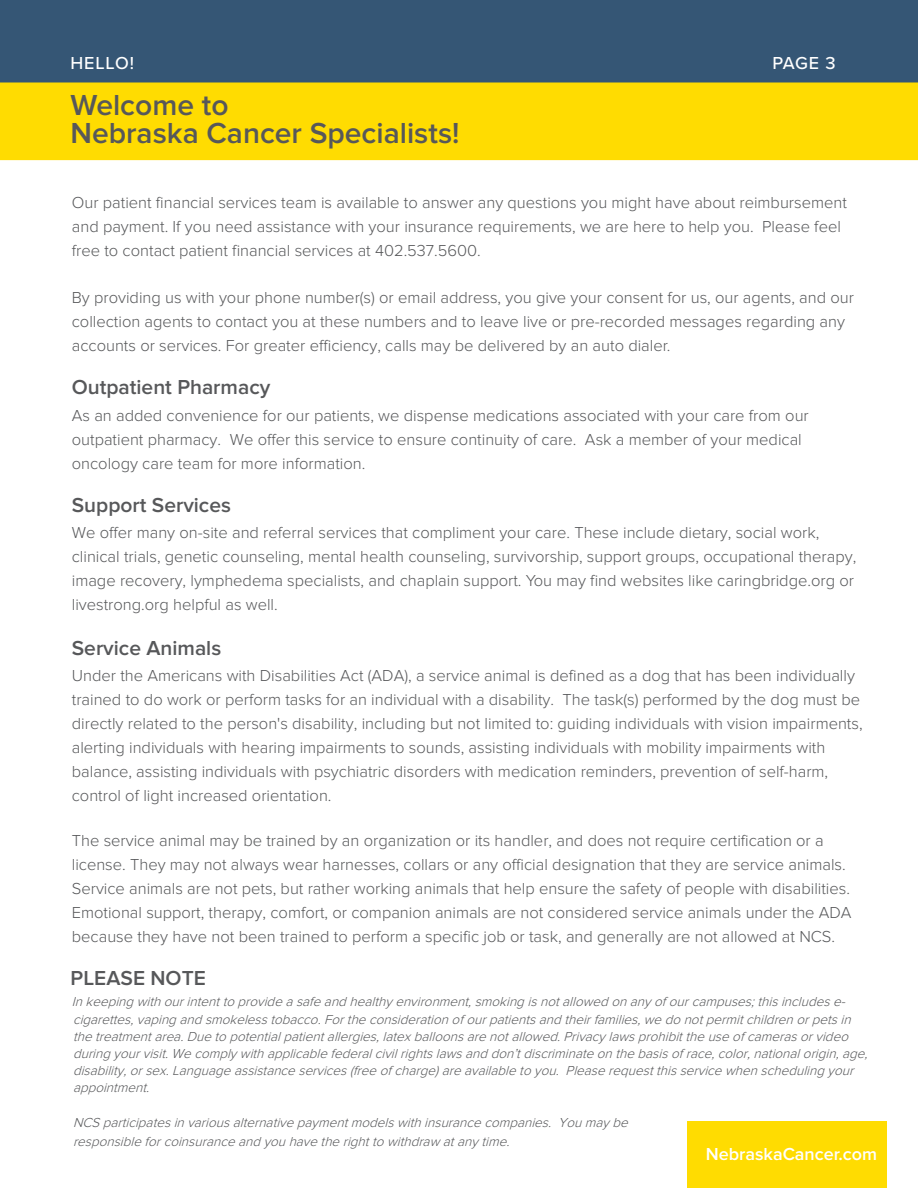
<style>
.page{position:relative;width:918px;height:1188px;background:#fff}
.page>*{position:absolute;margin:0;border:0;box-sizing:border-box;transform-origin:0 0}
.t1{font:600 30px/28.5px "Proxima Nova";color:#57585a}
.t2{font:600 21px "Proxima Nova";color:#57585a}
.t3{font:600 18px "Proxima Nova";color:#fff}
.t4{font:500 18px "Proxima Nova";letter-spacing:.05em;color:#fff}
.t5{font:300 16.5px/24px "Proxima Nova";color:#57585a}
.t6{font:italic 300 13.5px/17.1px "Proxima Nova";color:#57585a}
</style>
<div class="page">
<div style="left:0;top:0;width:918px;height:95px;background:#355675"></div>
<div style="left:0;top:82px;width:918px;height:78px;background:#ffdc01"></div>
<div style="left:687px;top:1121px;width:200px;height:67px;background:#ffdc01"></div>
<p class="t4" style="left:70px;top:49px;width:65px">HELLO!</p>
<p class="t4" style="left:773px;top:49px;width:65px">PAGE 3</p>
<h1 class="t1" style="left:70px;top:91px;width:391px">Welcome to<br>Nebraska Cancer Specialists!</h1>
<p class="t5" style="left:72px;top:190px;width:777px">Our patient financial services team is available to answer any questions you might have about reimbursement and payment. If you need assistance with your insurance requirements, we are here to help you. Please feel free to contact patient financial services at 402.537.5600.</p>
<p class="t5" style="left:72px;top:285px;width:784px">By providing us with your phone number(s) or email address, you give your consent for us, our agents, and our collection agents to contact you at these numbers and to leave live or pre-recorded messages regarding any accounts or services. For greater efficiency, calls may be delivered by an auto dialer.</p>
<p class="t2" style="left:72px;top:375px;width:200px">Outpatient Pharmacy</p>
<p class="t5" style="left:72px;top:403px;width:739px">As an added convenience for our patients, we dispense medications associated with your care from our outpatient pharmacy. We offer this service to ensure continuity of care. Ask a member of your medical oncology care team for more information.</p>
<p class="t2" style="left:72px;top:493px;width:161px">Support Services</p>
<p class="t5" style="left:72px;top:521px;width:786px">We offer many on-site and referral services that compliment your care. These include dietary, social work, clinical trials, genetic counseling, mental health counseling, survivorship, support groups, occupational therapy, image recovery, lymphedema specialists, and chaplain support. You may find websites like caringbridge.org or livestrong.org helpful as well.</p>
<p class="t2" style="left:72px;top:636px;width:151px">Service Animals</p>
<p class="t5" style="left:72px;top:664px;width:792px">Under the Americans with Disabilities Act (ADA), a service animal is defined as a dog that has been individually trained to do work or perform tasks for an individual with a disability. The task(s) performed by the dog must be directly related to the person's disability, including but not limited to: guiding individuals with vision impairments, alerting individuals with hearing impairments to sounds, assisting individuals with mobility impairments with balance, assisting individuals with psychiatric disorders with medication reminders, prevention of self-harm, control of light increased orientation.</p>
<p class="t5" style="left:72px;top:829px;width:781px">The service animal may be trained by an organization or its handler, and does not require certification or a license. They may not always wear harnesses, collars or any official designation that they are service animals.<br>Service animals are not pets, but rather working animals that help ensure the safety of people with disabilities.<br>Emotional support, therapy, comfort, or companion animals are not considered service animals under the ADA because they have not been trained to perform a specific job or task, and generally are not allowed at NCS.</p>
<p class="t2" style="left:71px;top:966px;width:137px">PLEASE NOTE</p>
<p class="t6" style="left:72px;top:994px;width:801px">Inkeepingwithourintenttoprovideasafeandhealthyenvironment,smokingisnotallowedonanyof ourcampuses;thisincludese&shy;cigarettes,vapingandsmokelesstobacco.Fortheconsiderationof ourpatientsandtheirfamilies,wedonotpermitchildrenorpetsin thetreatmentarea.Duetopotentialpatientallergies,latexballoonsarenotallowed.Privacylawsprohibittheuseof camerasorvideo duringyourvisit.Wecomplywithapplicablefederalcivilrightslawsanddon’tdiscriminateonthebasisof race,color,nationalorigin,age, disability,orsex.Languageassistanceservices(freeof charge)areavailabletoyou. Pleaserequestthisservicewhenschedulingyour appointment.</p>
<p class="t6" style="left:73px;top:1112px;width:561px;line-height:19.8px">NCSparticipatesinvariousalternativepaymentmodelswithinsurancecompanies. Youmaybe responsibleforcoinsuranceandyouhavetherighttowithdraw atanytime.</p>
<p class="t3" style="left:706px;top:1143px;width:173px">NebraskaCancer.com</p>
</div>
